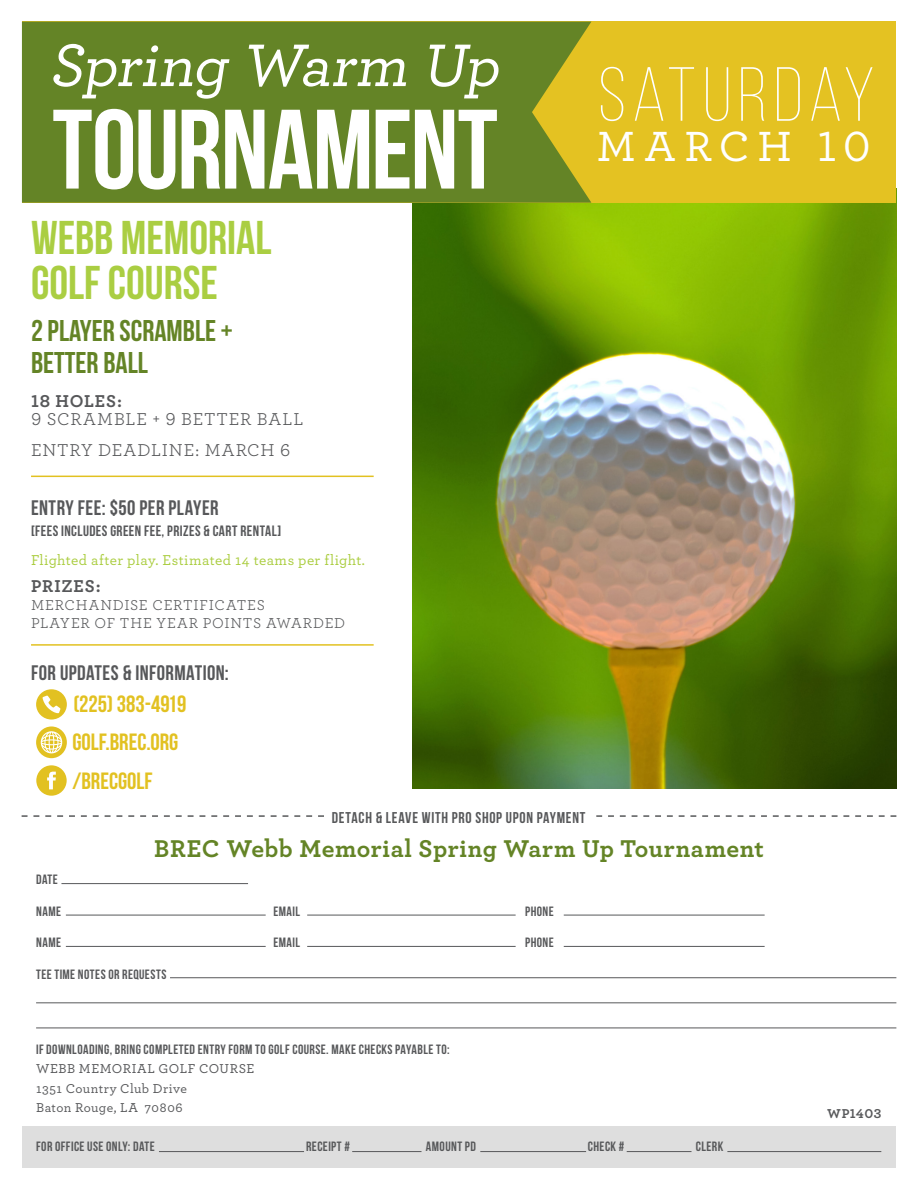
<style>
.page{position:relative;width:918px;height:1188px;background:#fff}
.page>*{position:absolute;margin:0;border:0;box-sizing:border-box;transform-origin:0 0}
.t1{font:112.65px "Bebas Neue";letter-spacing:-.015em;color:#fff}
.t2{font:300 76.5px "Bebas Neue";letter-spacing:.075em;color:#fff}
.t3{font:italic 500 63px "Archer";color:#fff}
.t4{font:700 47.25px "Bebas Neue";color:#aace42}
.t5{font:500 44.25px "Archer";letter-spacing:.17em;color:#fff}
.t6{font:700 30px/31.5px "Bebas Neue";color:#648426}
.t7{font:700 25.5px "Archer";letter-spacing:.015em;color:#648426}
.t8{font:700 23.55px "Bebas Neue";color:#e2c121}
.t9{font:21px "Bebas Neue";letter-spacing:.02em;color:#57585a}
.t10{font:18px/18px "Archer";letter-spacing:.045em;color:#57585a}
.t11{font:700 18px "Archer";letter-spacing:.05em;color:#57585a}
.t12{font:15.6px "Bebas Neue";letter-spacing:.045em;color:#57585a}
.t13{font:15px "Archer";letter-spacing:.05em;color:#57585a}
.t14{font:500 15px "Archer";letter-spacing:.025em;color:#aacd3f}
.t15{font:15px "Bebas Neue";letter-spacing:.03em;color:#57585a}
.t16{font:13.5px "Bebas Neue";letter-spacing:.03em;color:#57585a}
.t17{font:500 13.5px "Archer";letter-spacing:.03em;color:#57585a}
.t18{font:700 13.5px "Bebas Neue";letter-spacing:.03em;color:#57585a}
.t19{font:700 13.5px "Archer";letter-spacing:.025em;color:#58595b}
.s1{font-weight:700}
.s2{font-weight:400}
</style>
<div class="page">
<img style="left:413px;top:203px;width:483px;height:585px">
<svg style="left:22px;top:815px;width:302px;height:2px"></svg>
<svg style="left:596px;top:815px;width:300px;height:2px"></svg>
<div style="left:22px;top:1126px;width:874px;height:42px;background:#dedede"></div>
<hr style="left:727px;top:1151px;width:154px;height:1px;background:#57585a">
<hr style="left:159px;top:1151px;width:145px;height:1px;background:#57585a">
<hr style="left:627px;top:1151px;width:65px;height:1px;background:#57585a">
<hr style="left:480px;top:1151px;width:106px;height:1px;background:#57585a">
<hr style="left:352px;top:1151px;width:70px;height:1px;background:#57585a">
<div style="left:22px;top:22px;width:874px;height:181px;background:#e4c222"></div>
<div style="left:22px;top:22px;width:569px;height:181px;background:#648426"></div>
<hr style="left:31px;top:476px;width:343px;height:1px;background:#e2c121">
<hr style="left:31px;top:644px;width:343px;height:2px;background:#e2c121">
<svg style="left:36px;top:726px;width:31px;height:32px"></svg>
<svg style="left:36px;top:765px;width:31px;height:31px"></svg>
<svg style="left:36px;top:689px;width:31px;height:31px"></svg>
<hr style="left:61px;top:883px;width:187px;height:1px;background:#57585a">
<hr style="left:66px;top:915px;width:200px;height:1px;background:#57585a">
<hr style="left:307px;top:915px;width:209px;height:1px;background:#57585a">
<hr style="left:564px;top:915px;width:201px;height:1px;background:#57585a">
<hr style="left:66px;top:946px;width:200px;height:1px;background:#57585a">
<hr style="left:170px;top:977px;width:726px;height:1px;background:#57585a">
<hr style="left:36px;top:1003px;width:860px;height:1px;background:#57585a">
<hr style="left:36px;top:1028px;width:860px;height:1px;background:#57585a">
<hr style="left:307px;top:946px;width:209px;height:1px;background:#57585a">
<hr style="left:564px;top:946px;width:201px;height:1px;background:#57585a">
<p class="t3" style="left:49px;top:20px;width:465px">Spring Warm Up</p>
<p class="t1" style="left:52px;top:88px;width:447px">TOURNAMENT</p>
<p class="t4" style="left:31px;top:212px;width:242px">WEBB MEMORIAL</p>
<p class="t4" style="left:31px;top:257px;width:188px">GOLF COURSE</p>
<p class="t6" style="left:31px;top:315px;width:203px">2 PLAYER SCRAMBLE +<br>BETTER BALL</p>
<p class="t10" style="left:31px;top:391px;width:274px"><span class="s1">18 HOLES:<br></span>9 SCRAMBLE + 9 BETTER BALL</p>
<p class="t10" style="left:31px;top:440px;width:261px">ENTRY DEADLINE: MARCH 6</p>
<p class="t2" style="left:598px;top:54px;width:279px">SATURDAY</p>
<p class="t5" style="left:597px;top:114px;width:276px">MARCH 10</p>
<p class="t9" style="left:31px;top:496px;width:189px">ENTRY FEE: $50 PER PLAYER</p>
<p class="t15" style="left:31px;top:523px;width:252px">[FEES INCLUDES GREEN FEE, PRIZES &amp; CART RENTAL]</p>
<p class="t14" style="left:31px;top:549px;width:336px">Flighted after play. Estimated 14 teams per flight.</p>
<p class="t11" style="left:31px;top:571px;width:71px">PRIZES:</p>
<p class="t13" style="left:31px;top:594px;width:235px">MERCHANDISE CERTIFICATES</p>
<p class="t13" style="left:31px;top:612px;width:316px">PLAYER OF THE YEAR POINTS AWARDED</p>
<p class="t9" style="left:31px;top:661px;width:199px">FOR UPDATES &amp; INFORMATION:</p>
<p class="t8" style="left:73px;top:691px;width:115px">(225) 383-4919</p>
<p class="t8" style="left:72px;top:729px;width:108px">GOLF.BREC.ORG</p>
<p class="t8" style="left:72px;top:768px;width:82px">/BRECGOLF</p>
<p class="t12" style="left:332px;top:809px;width:255px">DETACH &amp; LEAVE WITH PRO SHOP UPON PAYMENT</p>
<p class="t7" style="left:154px;top:828px;width:611px">BREC Webb Memorial Spring Warm Up Tournament</p>
<p class="t16" style="left:36px;top:872px;width:23px">DATE</p>
<p class="t16" style="left:36px;top:904px;width:26px">NAME</p>
<p class="t16" style="left:273px;top:904px;width:28px">EMAIL</p>
<p class="t16" style="left:525px;top:904px;width:30px">PHONE</p>
<p class="t16" style="left:36px;top:935px;width:26px">NAME</p>
<p class="t16" style="left:273px;top:935px;width:28px">EMAIL</p>
<p class="t16" style="left:525px;top:935px;width:30px">PHONE</p>
<p class="t16" style="left:36px;top:967px;width:132px">TEE TIME NOTES OR REQUESTS</p>
<p class="t16" style="left:36px;top:1042px;width:415px">IF DOWNLOADING, BRING COMPLETED ENTRY FORM TO GOLF COURSE. MAKE CHECKS PAYABLE TO:</p>
<p class="t17" style="left:36px;top:1059px;width:220px">WEBB MEMORIAL GOLF COURSE</p>
<p class="t17" style="left:36px;top:1079px;width:153px">1351 Country Club Drive</p>
<p class="t17" style="left:36px;top:1098px;width:148px">Baton Rouge, LA 70806</p>
<p class="t18" style="left:36px;top:1139px;width:120px">FOR OFFICE USE ONLY: <span class="s2">DATE</span></p>
<p class="t16" style="left:306px;top:1139px;width:45px">RECEIPT #</p>
<p class="t16" style="left:426px;top:1139px;width:52px">AMOUNT PD</p>
<p class="t16" style="left:588px;top:1139px;width:38px">CHECK #</p>
<p class="t16" style="left:696px;top:1139px;width:29px">CLERK</p>
<p class="t19" style="left:827px;top:1103px;width:56px">WP1403</p>
</div>
